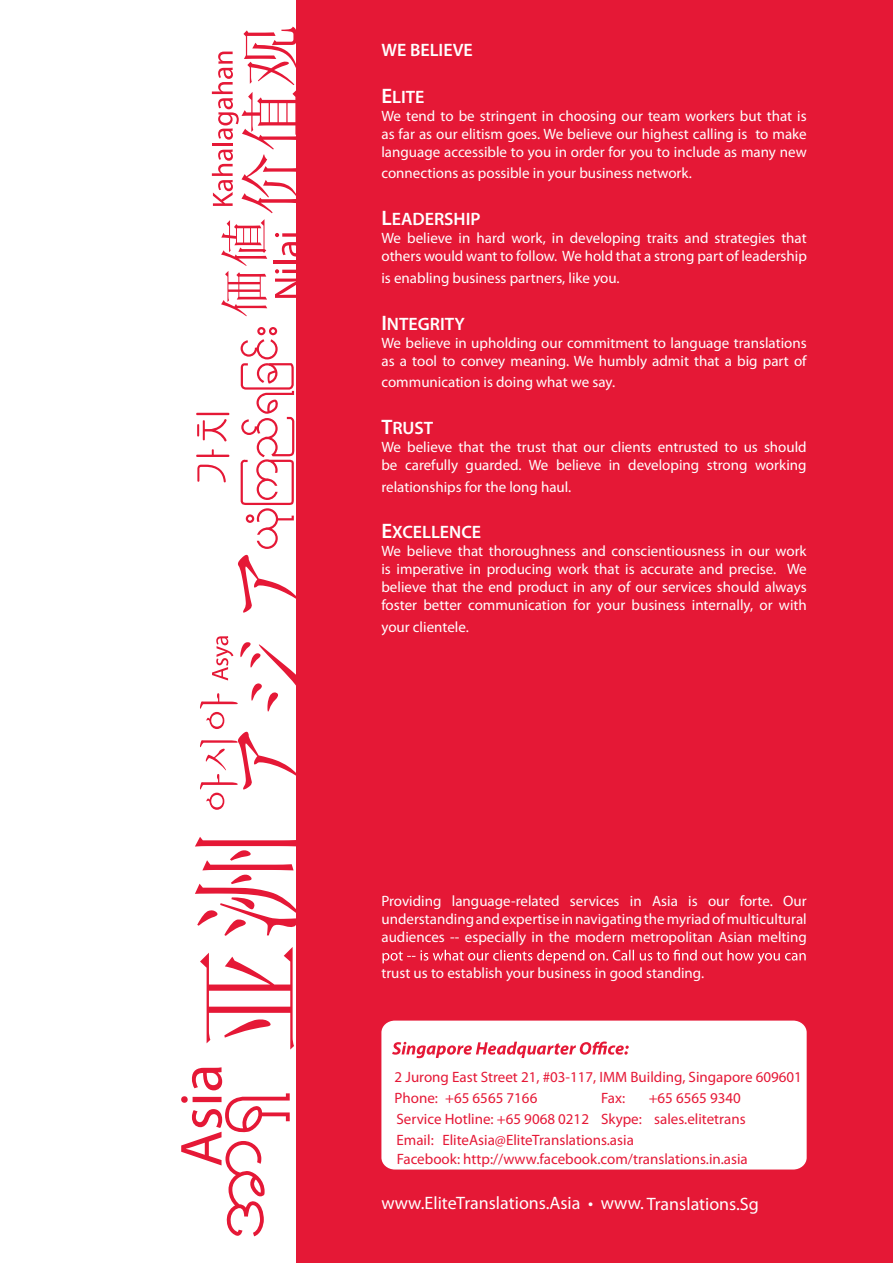
<style>
.page{position:relative;width:893px;height:1263px;background:#fff}
.page>*{position:absolute;margin:0;border:0;box-sizing:border-box;transform-origin:0 0}
.t1{font:600 18px "Myriad Pro";color:#fff}
.t2{font:18px "Myriad Pro";color:#fff}
.t3{font:15px/18px "Myriad Pro";color:#fff;text-align:justify}
.t4{font:semi-condensed 15px/21px "Myriad Pro";color:#e51836}
.t5{font:15px "Myriad Pro";color:#e51836}
.t6{font:600 semi-condensed 15px "Myriad Pro";color:#e51836}
.s1{font-size:21px}
.s2{font-weight:600}
</style>
<div class="page">
<div style="left:296px;top:0;width:597px;height:1263px;background:#e51836"></div>
<svg style="left:382px;top:949px;width:424px;height:15px"></svg>
<div style="left:381px;top:1020px;width:426px;height:149px;background:#fff"></div>
<svg style="left:275px;top:279px;width:21px;height:19px"></svg>
<svg style="left:275px;top:269px;width:4px;height:4px"></svg>
<hr style="left:282px;top:270px;width:19px;height:3px;background:#e51836">
<hr style="left:274px;top:261px;width:27px;height:3px;background:#e51836">
<svg style="left:275px;top:233px;width:21px;height:24px"></svg>
<svg style="left:282px;top:233px;width:14px;height:4px"></svg>
<svg style="left:221px;top:219px;width:46px;height:97px"></svg>
<svg style="left:196px;top:449px;width:33px;height:33px"></svg>
<svg style="left:196px;top:413px;width:33px;height:28px"></svg>
<svg style="left:212px;top:27px;width:84px;height:186px"></svg>
<svg style="left:200px;top:947px;width:94px;height:102px"></svg>
<svg style="left:195px;top:837px;width:101px;height:99px"></svg>
<svg style="left:200px;top:636px;width:96px;height:174px"></svg>
<svg style="left:238px;top:327px;width:58px;height:286px"></svg>
<svg style="left:181px;top:1067px;width:109px;height:169px"></svg>
<svg style="left:392px;top:1041px;width:237px;height:17px"></svg>
<p class="t1" style="left:381px;top:39px;width:93px">WE BELIEVE</p>
<p class="t1" style="left:381px;top:85px;width:45px"><span class="s1">E</span>LITE</p>
<p class="t3" style="left:381px;top:107px;width:427px">We tend to be stringent in choosing our team workers but that is as far as our elitism goes. We believe our highest calling is to make language accessible to you in order for you to include as many new</p>
<p class="t3" style="left:381px;top:164px;width:312px">connections as possible in your business network.</p>
<p class="t1" style="left:381px;top:208px;width:101px"><span class="s1">L</span>EADERSHIP</p>
<p class="t3" style="left:381px;top:229px;width:427px">We believe in hard work, in developing traits and strategies that others would want to follow. We hold that a strong part of leadership</p>
<p class="t3" style="left:381px;top:269px;width:240px">is enabling business partners, like you.</p>
<p class="t1" style="left:381px;top:312px;width:85px"><span class="s1">I</span>NTEGRITY</p>
<p class="t3" style="left:381px;top:333px;width:427px">We believe in upholding our commitment to language translations as a tool to convey meaning. We humbly admit that a big part of</p>
<p class="t3" style="left:381px;top:373px;width:235px">communication is doing what we say.</p>
<p class="t1" style="left:381px;top:417px;width:53px"><span class="s1">T</span>RUST</p>
<p class="t3" style="left:381px;top:438px;width:427px">We believe that the trust that our clients entrusted to us should be carefully guarded. We believe in developing strong working</p>
<p class="t3" style="left:381px;top:477px;width:191px">relationships for the long haul.</p>
<p class="t1" style="left:381px;top:521px;width:101px"><span class="s1">E</span>XCELLENCE</p>
<p class="t3" style="left:381px;top:542px;width:427px">We believe that thoroughness and conscientiousness in our work is imperative in producing work that is accurate and precise. We believe that the end product in any of our services should always foster better communication for your business internally, or with</p>
<p class="t3" style="left:381px;top:618px;width:89px">your clientele.</p>
<p class="t3" style="left:381px;top:892px;width:427px">Providing language-related services in Asia is our forte. Our understandingandexpertise innavigatingthemyriadofmulticultural audiences -- especially in the modern metropolitan Asian melting</p>
<p class="t3" style="left:381px;top:964px;width:324px">trust us to establish your business in good standing.</p>
<p class="t4" style="left:395px;top:1066px;width:409px">2 Jurong East Street 21, #03-117, IMM Building, Singapore 609601<br><span class="s2">Phone:</span> +65 6565 7166</p>
<p class="t6" style="left:601px;top:1088px;width:26px">Fax:</p>
<p class="t4" style="left:396px;top:1087px;width:351px;text-indent:252px">+65 6565 9340<br><span class="s2">Service Hotline:</span> +65 9068 0212 <span class="s2">Skype:</span> sales.elitetrans<br><span class="s2">Email:</span> EliteAsia@EliteTranslations.asia</p>
<p class="t5" style="left:397px;top:1149px;width:353px">Facebook: http://www.facebook.com/translations.in.asia</p>
<p class="t2" style="left:381px;top:1192px;width:379px">www.EliteTranslations.Asia • www.Translations.Sg</p>
</div>
